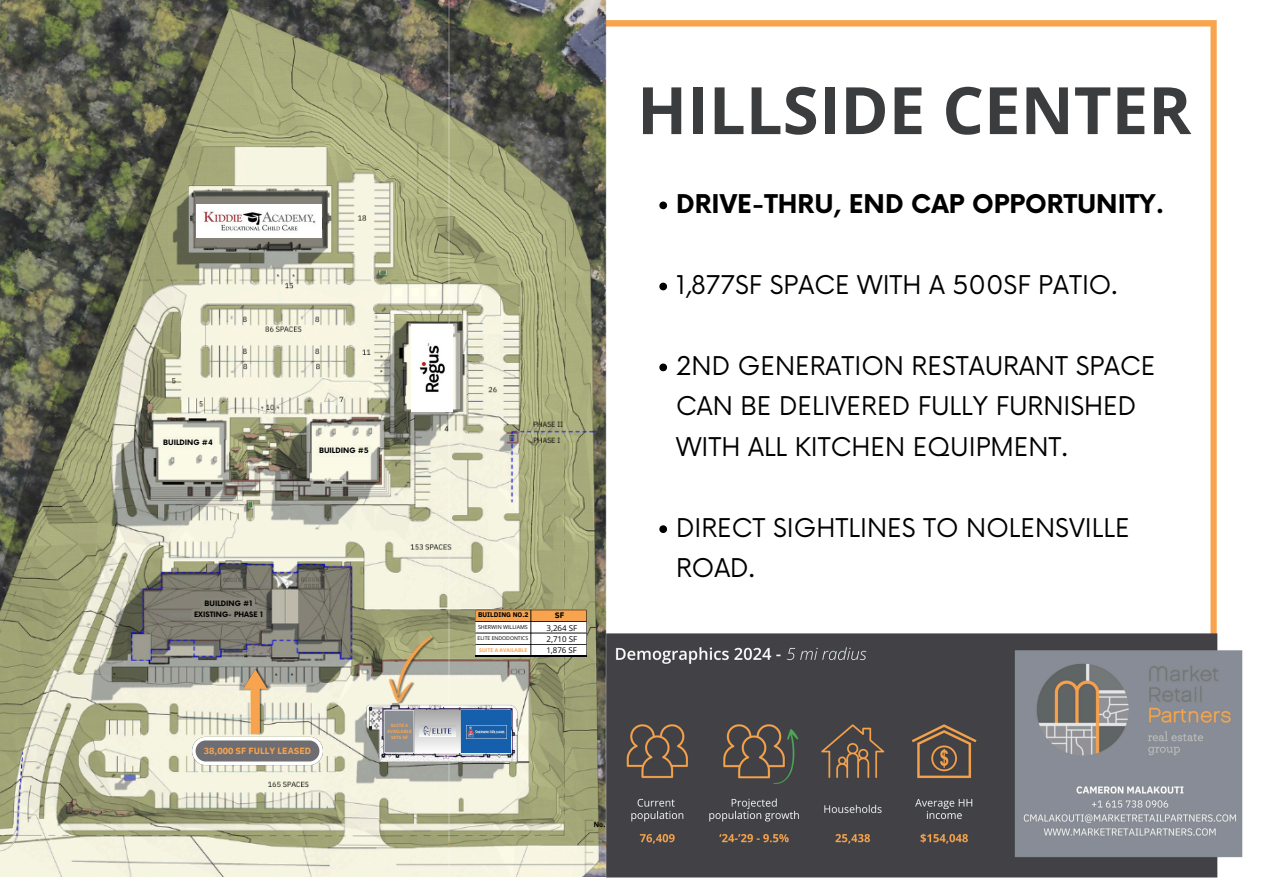
<style>
.page{position:relative;width:1263px;height:893px;background:#fff}
.page>*{position:absolute;margin:0;border:0;box-sizing:border-box;transform-origin:0 0}
.t1{font:700 65.4px "Open Sans";color:#3b3c3d}
.t2{font:25.12px/40.4px "Now";color:#000}
.t3{font:700 25.12px "Now";color:#000}
.t4{font:700 9px "IBM Plex Sans";color:#f8a44f}
.t5{font:7.95px/10.6px "Open Sans";color:#000}
.t6{font:700 7.95px "IBM Plex Sans";color:#000}
.t7{font:7.88px "Open Sans";color:#000}
.t8{font:700 7.27px/11.2px "Now";color:#000;text-align:center}
.t9{font:700 6.75px "IBM Plex Sans";color:#000}
.t10{font:5.4px "Open Sans";color:#000}
.t11{font:5.18px "Open Sans";color:#000}
.t12{font:700 5.1px "Open Sans";color:#f8a44f}
.t13{font:700 4.57px/6.1px "IBM Plex Sans";color:#f8a44f;text-align:center}
</style>
<div class="page">
<svg style="left:812px;top:20px;width:405px;height:384px"></svg>
<img style="left:0;top:0;width:812px;height:876px">
<img style="left:188px;top:732px;width:139px;height:37px">
<svg style="left:475px;top:609px;width:95px;height:47px"></svg>
<hr style="left:475px;top:656px;width:56px;height:1px;background:#000">
<hr style="left:531px;top:656px;width:56px;height:1px;background:#000">
<img style="left:570px;top:404px;width:673px;height:474px">
<img style="left:369px;top:624px;width:91px;height:79px">
<img style="left:364px;top:703px;width:160px;height:58px">
<div style="left:460px;top:710px;width:51px;height:43px;background:#165fad"></div>
<img style="left:467px;top:725px;width:39px;height:13px">
<img style="left:418px;top:710px;width:42px;height:43px">
<img style="left:419px;top:725px;width:36px;height:12px">
<img style="left:381px;top:706px;width:37px;height:50px">
<img style="left:412px;top:325px;width:41px;height:87px">
<img style="left:196px;top:204px;width:125px;height:34px">
<img style="left:244px;top:664px;width:25px;height:73px">
<div style="left:191px;top:598px;width:75px;height:23px;background:#88867a"></div>
<svg style="left:316px;top:445px;width:55px;height:12px"></svg>
<svg style="left:160px;top:436px;width:56px;height:12px"></svg>
<svg style="left:659px;top:201px;width:8px;height:8px"></svg>
<svg style="left:659px;top:283px;width:8px;height:7px"></svg>
<svg style="left:659px;top:363px;width:8px;height:8px"></svg>
<svg style="left:659px;top:525px;width:8px;height:8px"></svg>
<p class="t8" style="left:163px;top:437px;width:51px">BUILDING #4</p>
<p class="t8" style="left:319px;top:445px;width:51px">BUILDING #5</p>
<p class="t8" style="left:194px;top:598px;width:71px">BUILDING #1<br>EXISTING- PHASE 1</p>
<p class="t4" style="left:204px;top:744px;width:109px">38,000 SF FULLY LEASED</p>
<p class="t13" style="left:387px;top:722px;width:27px">SUITE A<br>AVAILABLE<br>1876 SF</p>
<p class="t9" style="left:478px;top:610px;width:52px">BUILDING NO.2</p>
<p class="t6" style="left:555px;top:610px;width:11px">SF</p>
<h1 class="t10" style="left:478px;top:623px;width:51px">SHERWIN WILLIAMS</h1>
<h5 class="t11" style="left:478px;top:634px;width:52px">ELITE ENDODONTICS</h5>
<p class="t12" style="left:479px;top:646px;width:49px">SUITE A AVAILABLE</p>
<p class="t5" style="left:546px;top:623px;width:32px">3,264 SF<br>2,710 SF</p>
<p class="t7" style="left:546px;top:644px;width:32px">1,876 SF</p>
<p class="t1" style="left:637px;top:64px;width:556px">HILLSIDE CENTER</p>
<p class="t3" style="left:676px;top:190px;width:490px">DRIVE-THRU, END CAP OPPORTUNITY.</p>
<p class="t2" style="left:676px;top:266px;width:443px">1,877SF SPACE WITH A 500SF PATIO.</p>
<p class="t2" style="left:676px;top:347px;width:481px">2ND GENERATION RESTAURANT SPACE<br>CAN BE DELIVERED FULLY FURNISHED<br>WITH ALL KITCHEN EQUIPMENT.</p>
<p class="t2" style="left:676px;top:508px;width:455px">DIRECT SIGHTLINES TO NOLENSVILLE<br>ROAD.</p>
</div>
